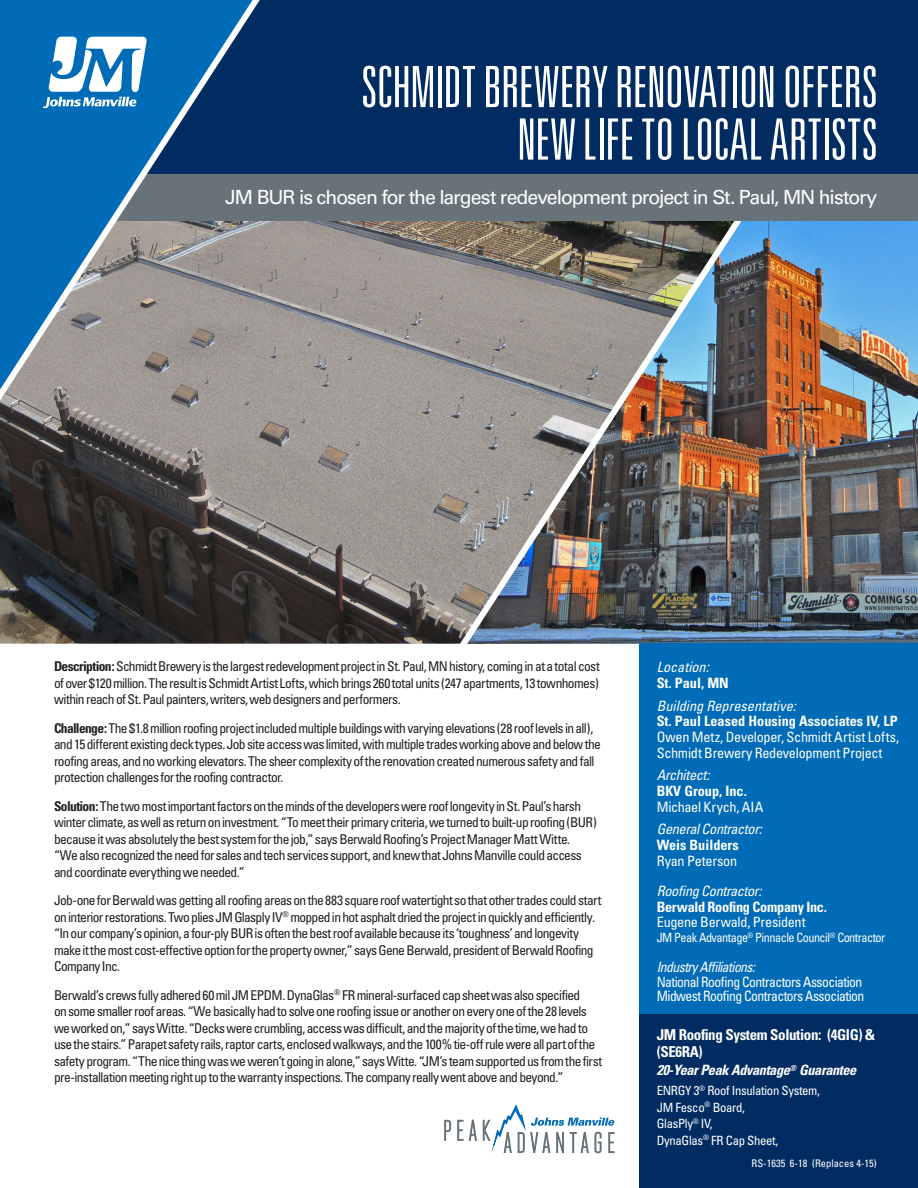
<style>
.page{position:relative;width:918px;height:1188px;background:#fff}
.page>*{position:absolute;margin:0;border:0;box-sizing:border-box;transform-origin:0 0}
.t1{font:300 ultra-condensed 57px/52.5px "Univers";letter-spacing:-.01em;color:#fff;text-align:right}
.t2{font:19.5px "Univers";letter-spacing:-.055em;color:#fff}
.t3{font:700 condensed 15px/16.5px "Univers";letter-spacing:-.025em;color:#fff}
.t4{font:condensed 14.25px/15.8px "Univers";letter-spacing:-.02em;color:#fff}
.t5{font:condensed 14.25px "Univers";letter-spacing:-.04em;color:#fff;scale:.96 1}
.t6{font:700 condensed 14.25px "Univers";color:#fff}
.t7{font:italic condensed 14.25px "Univers";letter-spacing:-.02em;color:#fff}
.t8{font:italic condensed 14.25px "Univers";color:#fff}
.t9{font:italic 700 condensed 14.25px "Univers";letter-spacing:-.025em;color:#fff}
.t10{font:700 condensed 14.25px "Univers";letter-spacing:-.02em;color:#fff}
.t11{font:italic condensed 14.25px "Univers";letter-spacing:-.04em;color:#fff;scale:.96 1}
.t12{font:condensed 13.5px/16.5px "Univers";letter-spacing:-.045em;color:#231f20}
.t13{font:condensed 12.75px/16.5px "Univers";letter-spacing:-.025em;color:#fff}
.t14{font:condensed 12.75px "Univers";letter-spacing:-.025em;color:#fff;scale:.96 1}
.t15{font:condensed 10.5px "Univers";color:#fff}
.s1{font-weight:700}
</style>
<div class="page">
<img style="left:0;top:221px;width:453px;height:423px">
<img style="left:752px;top:221px;width:166px;height:423px">
<img style="left:453px;top:221px;width:299px;height:435px">
<div style="left:0;top:0;width:918px;height:174px;background:#002c62"></div>
<div style="left:0;top:174px;width:918px;height:47px;background:#687379"></div>
<svg style="left:0;top:0;width:278px;height:441px"></svg>
<svg style="left:43px;top:37px;width:104px;height:71px;background:#7eb4da"></svg>
<div style="left:640px;top:644px;width:278px;height:544px;background:#006bb6"></div>
<svg style="left:444px;top:1120px;width:7px;height:21px"></svg>
<svg style="left:457px;top:1119px;width:20px;height:22px"></svg>
<svg style="left:483px;top:1104px;width:131px;height:49px"></svg>
<div style="left:640px;top:1014px;width:278px;height:174px;background:#002c62"></div>
<p class="t1" style="left:361px;top:59px;width:518px">SCHMIDT BREWERY RENOVATION OFFERS<br>NEW LIFE TO LOCAL ARTISTS</p>
<p class="t2" style="left:225px;top:186px;width:654px">JM BUR is chosen for the largest redevelopment project in St. Paul, MN history</p>
<p class="t12" style="left:54px;top:658px;width:547px;text-align:justify"><span class="s1">Description:</span> Schmidt Brewery is the largest redevelopment project in St. Paul, MN history, coming in at a total cost of over $120 million. The result is Schmidt Artist Lofts, which brings 260 total units (247 apartments, 13 townhomes) within reach of St. Paul painters, writers, web designers and performers.</p>
<p class="t12" style="left:54px;top:719px;width:548px"><span class="s1">Challenge:</span> The $1.8 million roofing project included multiple buildings with varying elevations (28 roof levels in all), and 15 different existing deck types. Job site access was limited, with multiple trades working above and below the roofing areas, and no working elevators. The sheer complexity of the renovation created numerous safety and fall protection challenges for the roofing contractor.</p>
<p class="t12" style="left:54px;top:797px;width:544px"><span class="s1">Solution:</span> The two most important factors on the minds of the developers were roof longevity in St. Paul’s harsh winter climate, as well as return on investment. “To meet their primary criteria, we turned to built-up roofing (BUR) because it was absolutely the best system for the job,” says Berwald Roofing’s Project Manager Matt Witte. “We also recognized the need for sales and tech services support, and knew that Johns Manville could access and coordinate everything we needed.”</p>
<p class="t12" style="left:54px;top:892px;width:549px">Job-one for Berwald was getting all roofing areas on the 883 square roof watertight so that other trades could start on interior restorations. Two plies JM Glasply IV<sup>®</sup> mopped in hot asphalt dried the project in quickly and efficiently. “In our company’s opinion, a four-ply BUR is often the best roof available because its ‘toughness’ and longevity make it the most cost-effective option for the property owner,” says Gene Berwald, president of Berwald Roofing Company Inc.</p>
<p class="t12" style="left:54px;top:986px;width:550px">Berwald’s crews fully adhered 60 mil JM EPDM. DynaGlas<sup>®</sup> FR mineral-surfaced cap sheet was also specified<br>on some smaller roof areas. “We basically had to solve one roofing issue or another on every one of the 28 levels we worked on,” says Witte. “Decks were crumbling, access was difficult, and the majority of the time, we had to use the stairs.” Parapet safety rails, raptor carts, enclosed walkways, and the 100% tie-off rule were all part of the safety program. “The nice thing was we weren’t going in alone,” says Witte. “JM’s team supported us from the first pre-installation meeting right up to the warranty inspections. The company really went above and beyond.”</p>
<p class="t8" style="left:657px;top:657px;width:54px">Location:</p>
<p class="t6" style="left:657px;top:674px;width:74px">St. Paul, MN</p>
<p class="t8" style="left:657px;top:696px;width:141px">Building Representative:</p>
<p class="t6" style="left:657px;top:713px;width:243px">St. Paul Leased Housing Associates IV, LP</p>
<p class="t4" style="left:657px;top:729px;width:244px">Owen Metz, Developer, Schmidt Artist Lofts,<br>Schmidt Brewery Redevelopment Project</p>
<p class="t7" style="left:657px;top:766px;width:55px">Architect:</p>
<p class="t6" style="left:657px;top:782px;width:92px">BKV Group, Inc.</p>
<p class="t4" style="left:657px;top:799px;width:108px">Michael Krych, AIA</p>
<p class="t7" style="left:657px;top:820px;width:107px">General Contractor:</p>
<p class="t6" style="left:657px;top:836px;width:83px">Weis Builders</p>
<p class="t4" style="left:657px;top:853px;width:82px">Ryan Peterson</p>
<p class="t7" style="left:657px;top:882px;width:106px">Roofing Contractor:</p>
<p class="t10" style="left:657px;top:898px;width:172px">Berwald Roofing Company Inc.</p>
<p class="t4" style="left:657px;top:914px;width:150px">Eugene Berwald, President</p>
<p class="t14" style="left:657px;top:930px;width:240px">JM Peak Advantage<sup>®</sup> Pinnacle Council<sup>®</sup> Contractor</p>
<p class="t11" style="left:657px;top:958px;width:104px">Industry Affiliations:</p>
<p class="t5" style="left:657px;top:972px;width:216px">National Roofing Contractors Association</p>
<p class="t5" style="left:657px;top:987px;width:218px">Midwest Roofing Contractors Association</p>
<p class="t3" style="left:657px;top:1026px;width:220px">JM Roofing System Solution: (4GIG) &amp; (SE6RA)</p>
<p class="t9" style="left:657px;top:1062px;width:201px">20-Year Peak Advantage<sup>®</sup> Guarantee</p>
<p class="t13" style="left:657px;top:1082px;width:165px">ENRGY 3<sup>®</sup> Roof Insulation System,<br>JM Fesco<sup>®</sup> Board,<br>GlasPly<sup>®</sup> IV,<br>DynaGlas<sup>®</sup> FR Cap Sheet,</p>
<p class="t15" style="left:752px;top:1157px;width:127px">RS-1635 6-18 (Replaces 4-15)</p>
</div>
